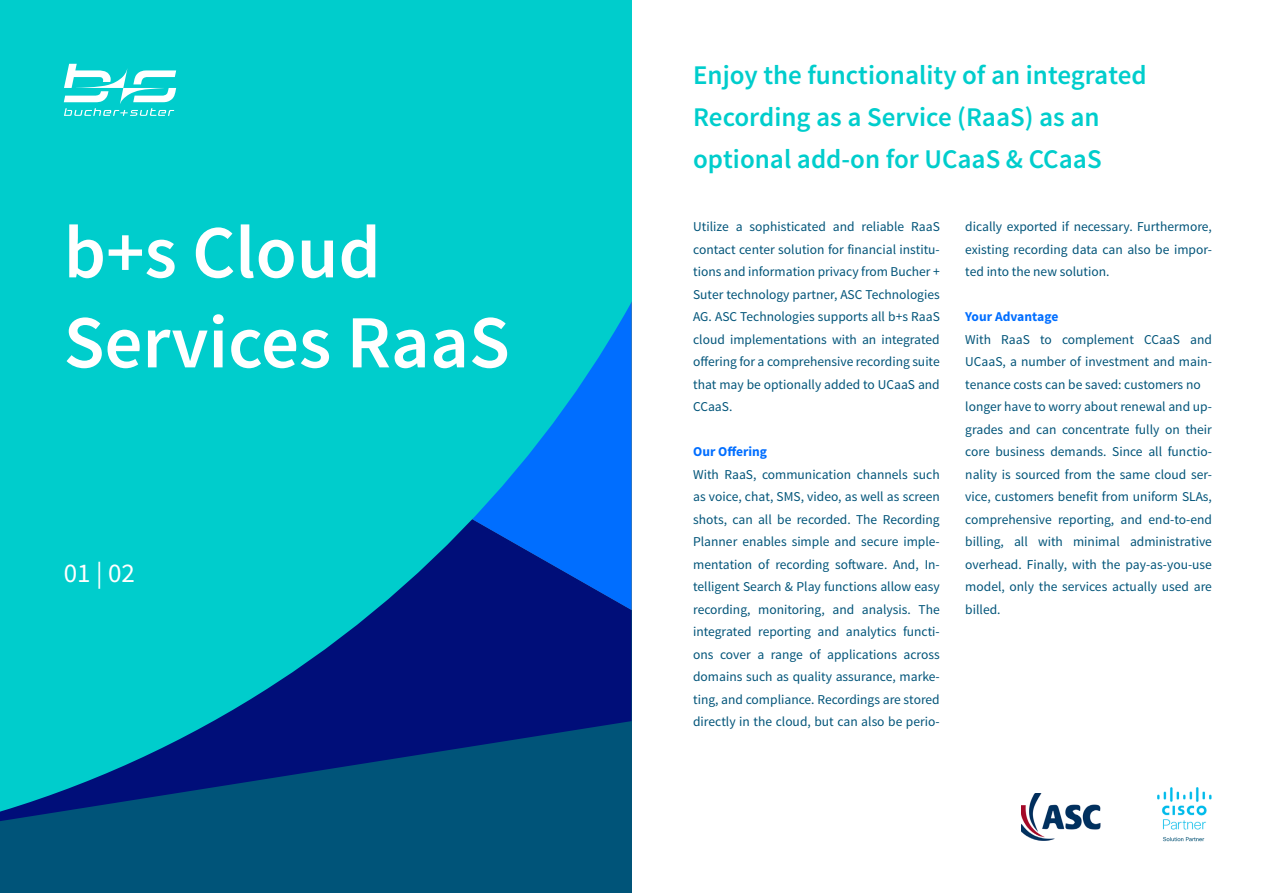
<style>
.page{position:relative;width:1263px;height:893px;background:#fff}
.page>*{position:absolute;margin:0;border:0;box-sizing:border-box;transform-origin:0 0}
.t1{font:600 75px/90px "Source Sans Pro";color:#fff}
.t2{font:600 27px/42px "Source Sans Pro";color:#00cdcc}
.t3{font:27px "Source Sans Pro";color:#fff}
.t4{font:13.5px/22.5px "Source Sans Pro";color:#005479;text-align:justify}
.t5{font:700 13.5px "Source Sans Pro";color:#006eff}
</style>
<div class="page">
<svg style="left:0;top:0;width:631px;height:893px;background:#00a0b8"></svg>
<svg style="left:64px;top:64px;width:112px;height:52px"></svg>
<img style="left:1158px;top:788px;width:53px;height:54px">
<img style="left:1022px;top:793px;width:79px;height:48px">
<h2 class="t2" style="left:693px;top:55px;width:455px">Enjoy the functionality of an integrated<br>Recording as a Service (RaaS) as an optional add-on for UCaaS &amp; CCaaS</h2>
<h1 class="t1" style="left:64px;top:210px;width:447px">b+s Cloud<br>Services RaaS</h1>
<p class="t4" style="left:693px;top:216px;width:248px">Utilize a sophisticated and reliable RaaS contact center solution for financial institu&shy;tions and information privacy from Bucher + Suter technology partner, ASC Technologies AG. ASC Technologies supports all b+s RaaS cloud implementations with an integrated offering for a comprehensive recording suite that may be optionally added to UCaaS and CCaaS.</p>
<p class="t5" style="left:693px;top:443px;width:76px">Our Offering</p>
<p class="t4" style="left:693px;top:463px;width:248px">With RaaS, communication channels such as voice, chat, SMS, video, as well as screen shots, can all be recorded. The Recording Planner enables simple and secure imple&shy;mentation of recording software. And, In&shy;telligent Search &amp; Play functions allow easy recording, monitoring, and analysis. The integrated reporting and analytics functi&shy;ons cover a range of applications across domains such as quality assurance, marke&shy;ting, and compliance. Recordings are stored directly in the cloud, but can also be perio-</p>
<h2 class="t3" style="left:64px;top:556px;width:73px">01 | 02</h2>
<p class="t4" style="left:965px;top:216px;width:248px">dically exported if necessary. Furthermore, existing recording data can also be impor&shy;ted into the new solution.</p>
<p class="t5" style="left:965px;top:308px;width:95px">Your Advantage</p>
<p class="t4" style="left:965px;top:328px;width:248px;text-align:left">With RaaS to complement CCaaS and UCaaS, a number of investment and main&shy;tenance costs can be saved: customers no longer have to worry about renewal and up&shy;grades and can concentrate fully on their core business demands. Since all functio&shy;nality is sourced from the same cloud ser&shy;vice, customers benefit from uniform SLAs, comprehensive reporting, and end-to-end billing, all with minimal administrative overhead. Finally, with the pay-as-you-use model, only the services actually used are billed.</p>
</div>
